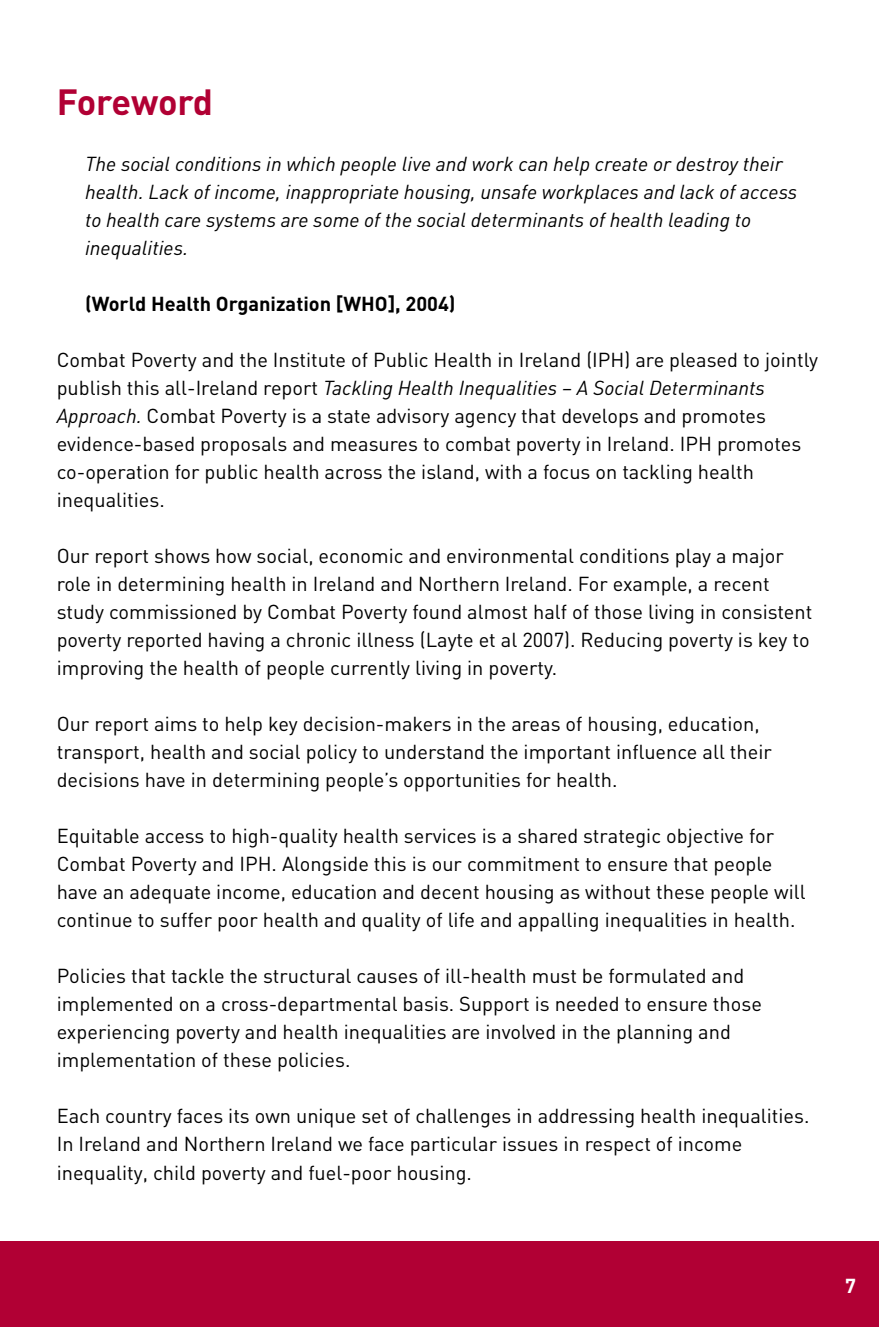
<style>
.page{position:relative;width:879px;height:1327px;background:#fff}
.page>*{position:absolute;margin:0;border:0;box-sizing:border-box;transform-origin:0 0}
.t1{font:700 36px "DIN";letter-spacing:-.01em;color:#b10034}
.t2{font:20px/28px "DIN";color:#000}
.t3{font:italic 20px/28px "DIN";color:#000}
.t4{font:700 20px "DIN";color:#000}
.s1{font-style:italic}
</style>
<div class="page">
<div style="left:0;top:1242px;width:879px;height:85px;background:#b10034"></div>
<h1 class="t1" style="left:57px;top:78px;width:158px">Foreword</h1>
<p class="t3" style="left:85px;top:149px;width:714px">The social conditions in which people live and work can help create or destroy their health. Lack of income, inappropriate housing, unsafe workplaces and lack of access to health care systems are some of the social determinants of health leading to inequalities.</p>
<p class="t4" style="left:85px;top:291px;width:372px">(World Health Organization [WHO], 2004)</p>
<p class="t2" style="left:57px;top:345px;width:763px">Combat Poverty and the Institute of Public Health in Ireland (IPH) are pleased to jointly publish this all-Ireland report <span class="s1">Tackling Health Inequalities – A Social Determinants Approach.</span> Combat Poverty is a state advisory agency that develops and promotes evidence-based proposals and measures to combat poverty in Ireland. IPH promotes co-operation for public health across the island, with a focus on tackling health inequalities.</p>
<p class="t2" style="left:57px;top:541px;width:757px">Our report shows how social, economic and environmental conditions play a major role in determining health in Ireland and Northern Ireland. For example, a recent study commissioned by Combat Poverty found almost half of those living in consistent poverty reported having a chronic illness (Layte et al 2007). Reducing poverty is key to improving the health of people currently living in poverty.</p>
<p class="t2" style="left:57px;top:709px;width:717px">Our report aims to help key decision-makers in the areas of housing, education, transport, health and social policy to understand the important influence all their decisions have in determining people’s opportunities for health.</p>
<p class="t2" style="left:57px;top:821px;width:750px">Equitable access to high-quality health services is a shared strategic objective for Combat Poverty and IPH. Alongside this is our commitment to ensure that people have an adequate income, education and decent housing as without these people will continue to suffer poor health and quality of life and appalling inequalities in health.</p>
<p class="t2" style="left:57px;top:961px;width:707px">Policies that tackle the structural causes of ill-health must be formulated and implemented on a cross-departmental basis. Support is needed to ensure those experiencing poverty and health inequalities are involved in the planning and implementation of these policies.</p>
<p class="t2" style="left:57px;top:1101px;width:754px">Each country faces its own unique set of challenges in addressing health inequalities.<br>In Ireland and Northern Ireland we face particular issues in respect of income inequality, child poverty and fuel-poor housing.</p>
</div>
